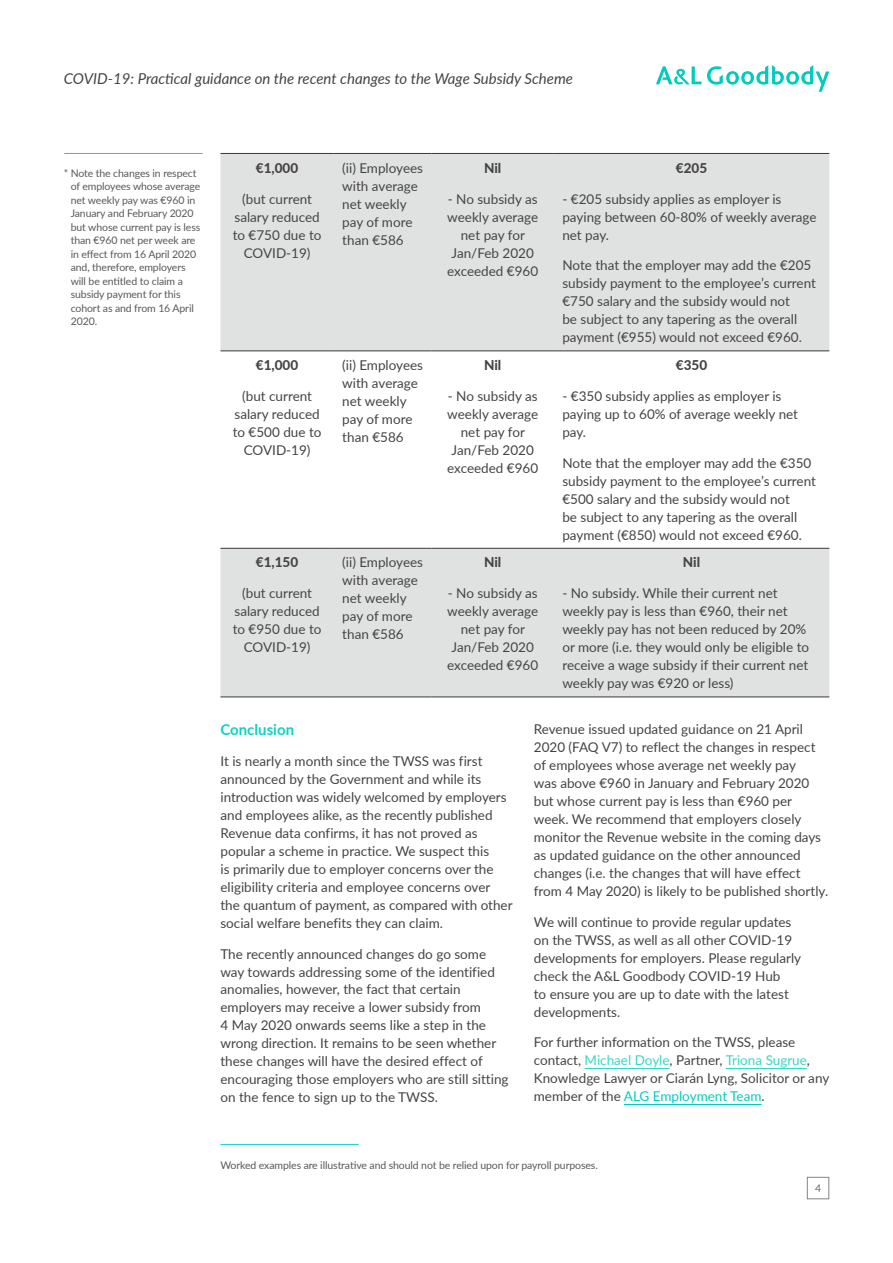
<style>
.page{position:relative;width:893px;height:1263px;background:#fff}
.page>*{position:absolute;margin:0;border:0;box-sizing:border-box;transform-origin:0 0}
.t1{font:italic 15px "Lato";color:#464442}
.t2{font:700 15px "Lato";color:#0bd2c5}
.t3{font:13.5px/18px "Lato";color:#464442}
.t4{font:800 13.5px "Lato";color:#464442}
.t5{font:10.5px/13.5px "Lato";letter-spacing:-.01em;color:#5a5957}
.t6{font:10.5px "Lato";color:#6f6f6e}
.s1{color:#37d8c4}
.s2{color:#00cdbf}
</style>
<div class="page">
<svg style="left:656px;top:66px;width:45px;height:18px"></svg>
<svg style="left:707px;top:65px;width:122px;height:27px"></svg>
<div style="left:807px;top:1177px;width:22px;height:22px;border:1px solid #858585"></div>
<svg style="left:220px;top:154px;width:609px;height:542px;fill:#e0e2e2"></svg>
<hr style="left:220px;top:153px;width:114px;height:1px;background:#3b3936">
<hr style="left:334px;top:153px;width:98px;height:1px;background:#3b3936">
<hr style="left:432px;top:153px;width:122px;height:1px;background:#3b3936">
<hr style="left:554px;top:153px;width:275px;height:1px;background:#3b3936">
<hr style="left:220px;top:350px;width:114px;height:1px;background:#3b3936">
<hr style="left:334px;top:350px;width:98px;height:1px;background:#3b3936">
<hr style="left:432px;top:350px;width:122px;height:1px;background:#3b3936">
<hr style="left:554px;top:350px;width:275px;height:1px;background:#3b3936">
<hr style="left:220px;top:548px;width:114px;height:1px;background:#3b3936">
<hr style="left:334px;top:548px;width:98px;height:1px;background:#3b3936">
<hr style="left:432px;top:548px;width:122px;height:1px;background:#3b3936">
<hr style="left:554px;top:548px;width:275px;height:1px;background:#3b3936">
<hr style="left:220px;top:696px;width:114px;height:1px;background:#3b3936">
<hr style="left:334px;top:696px;width:98px;height:1px;background:#3b3936">
<hr style="left:432px;top:696px;width:122px;height:1px;background:#3b3936">
<hr style="left:554px;top:696px;width:275px;height:1px;background:#3b3936">
<hr style="left:585px;top:1068px;width:85px;height:1px;background:#37d8c4">
<hr style="left:726px;top:1068px;width:81px;height:1px;background:#37d8c4">
<hr style="left:624px;top:1104px;width:137px;height:1px;background:#00cdbf">
<hr style="left:64px;top:153px;width:138px;height:1px;background:#0bd2c5">
<hr style="left:220px;top:1144px;width:139px;height:1px;background:#0bd2c5">
<p class="t1" style="left:64px;top:68px;width:511px">COVID-19: Practical guidance on the recent changes to the Wage Subsidy Scheme</p>
<p class="t5" style="left:71px;top:166px;width:131px;text-indent:-7px">* Note the changes in respect of employees whose average net weekly pay was €960 in<br>January and February 2020 but whose current pay is less than €960 net per week are in effect from 16 April 2020 and, therefore, employers will be entitled to claim a subsidy payment for this cohort as and from 16 April<br>2020.</p>
<p class="t4" style="left:256px;top:158px;width:44px">€1,000</p>
<p class="t3" style="left:233px;top:189px;width:90px;text-align:center">(but current salary reduced to €750 due to<br>COVID-19)</p>
<p class="t3" style="left:342px;top:158px;width:82px">(ii) Employees with average net weekly pay of more than €586</p>
<p class="t4" style="left:484px;top:158px;width:19px">Nil</p>
<p class="t3" style="left:447px;top:189px;width:93px;text-align:center">- No subsidy as weekly average net pay for<br>Jan/Feb 2020 exceeded €960</p>
<p class="t4" style="left:256px;top:355px;width:44px">€1,000</p>
<p class="t3" style="left:233px;top:386px;width:90px;text-align:center">(but current salary reduced to €500 due to<br>COVID-19)</p>
<p class="t3" style="left:342px;top:356px;width:82px">(ii) Employees with average net weekly pay of more than €586</p>
<p class="t4" style="left:484px;top:355px;width:19px">Nil</p>
<p class="t3" style="left:447px;top:386px;width:93px;text-align:center">- No subsidy as weekly average net pay for<br>Jan/Feb 2020 exceeded €960</p>
<p class="t4" style="left:256px;top:552px;width:44px">€1,150</p>
<p class="t3" style="left:233px;top:584px;width:90px;text-align:center">(but current salary reduced to €950 due to<br>COVID-19)</p>
<p class="t3" style="left:342px;top:553px;width:82px">(ii) Employees with average net weekly pay of more than €586</p>
<p class="t4" style="left:484px;top:552px;width:19px">Nil</p>
<p class="t3" style="left:447px;top:584px;width:93px;text-align:center">- No subsidy as weekly average net pay for<br>Jan/Feb 2020 exceeded €960</p>
<p class="t4" style="left:676px;top:158px;width:33px">€205</p>
<p class="t3" style="left:562px;top:189px;width:256px">- €205 subsidy applies as employer is paying between 60-80% of weekly average net pay.</p>
<p class="t3" style="left:562px;top:256px;width:255px">Note that the employer may add the €205 subsidy payment to the employee’s current €750 salary and the subsidy would not<br>be subject to any tapering as the overall payment (€955) would not exceed €960.</p>
<p class="t4" style="left:676px;top:355px;width:33px">€350</p>
<p class="t3" style="left:562px;top:386px;width:237px">- €350 subsidy applies as employer is paying up to 60% of average weekly net pay.</p>
<p class="t3" style="left:562px;top:453px;width:255px">Note that the employer may add the €350 subsidy payment to the employee’s current €500 salary and the subsidy would not<br>be subject to any tapering as the overall payment (€850) would not exceed €960.</p>
<p class="t4" style="left:683px;top:552px;width:19px">Nil</p>
<p class="t3" style="left:562px;top:584px;width:248px">- No subsidy. While their current net weekly pay is less than €960, their net weekly pay has not been reduced by 20% or more (i.e. they would only be eligible to receive a wage subsidy if their current net weekly pay was €920 or less)</p>
<p class="t2" style="left:220px;top:718px;width:75px">Conclusion</p>
<p class="t3" style="left:220px;top:751px;width:294px">It is nearly a month since the TWSS was first announced by the Government and while its introduction was widely welcomed by employers and employees alike, as the recently published Revenue data confirms, it has not proved as popular a scheme in practice. We suspect this<br>is primarily due to employer concerns over the eligibility criteria and employee concerns over the quantum of payment, as compared with other social welfare benefits they can claim.</p>
<p class="t3" style="left:220px;top:944px;width:290px">The recently announced changes do go some way towards addressing some of the identified anomalies, however, the fact that certain employers may receive a lower subsidy from<br>4 May 2020 onwards seems like a step in the wrong direction. It remains to be seen whether these changes will have the desired effect of encouraging those employers who are still sitting on the fence to sign up to the TWSS.</p>
<p class="t3" style="left:534px;top:719px;width:296px">Revenue issued updated guidance on 21 April 2020 (FAQ V7) to reflect the changes in respect of employees whose average net weekly pay<br>was above €960 in January and February 2020 but whose current pay is less than €960 per week. We recommend that employers closely monitor the Revenue website in the coming days as updated guidance on the other announced changes (i.e. the changes that will have effect from 4 May 2020) is likely to be published shortly.</p>
<p class="t3" style="left:534px;top:912px;width:269px">We will continue to provide regular updates on the TWSS, as well as all other COVID-19 developments for employers. Please regularly check the A&amp;L Goodbody COVID-19 Hub<br>to ensure you are up to date with the latest developments.</p>
<p class="t3" style="left:534px;top:1033px;width:297px">For further information on the TWSS, please contact, <span class="s1">Michael Doyle</span>, Partner, <span class="s1">Triona Sugrue</span>, Knowledge Lawyer or Ciarán Lyng, Solicitor or any member of the <span class="s2">ALG Employment Team</span>.</p>
<p class="t5" style="left:220px;top:1158px;width:379px">Worked examples are illustrative and should not be relied upon for payroll purposes.</p>
<p class="t6" style="left:815px;top:1181px;width:8px">4</p>
</div>
